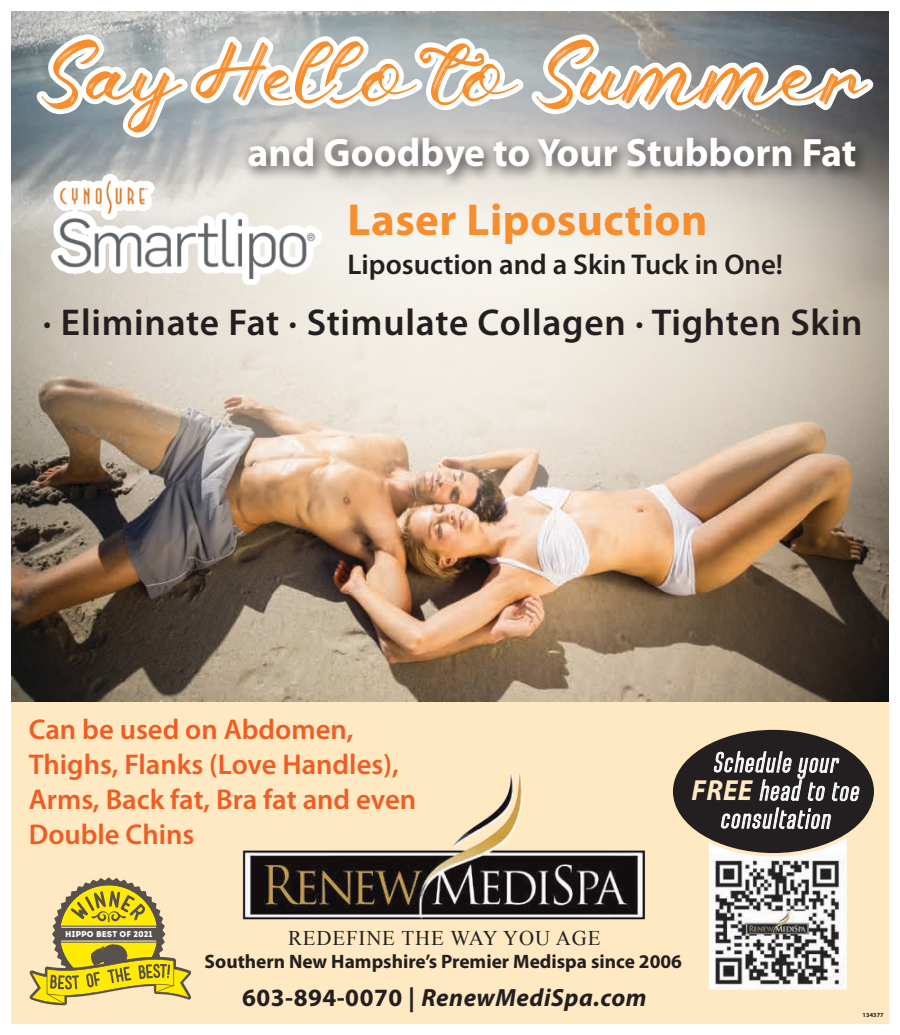
<style>
.page{position:relative;width:900px;height:1035px;background:#fff}
.page>*{position:absolute;margin:0;border:0;box-sizing:border-box;transform-origin:0 0}
.t1{font:52.75px "Sunny Brush";color:#f78d2d}
.t2{font:700 45px "Myriad Pro";letter-spacing:.01em;color:#f78d2d}
.t3{font:700 39.75px "Myriad Pro";color:#fff}
.t4{font:600 37.5px "Myriad Pro";letter-spacing:.02em;color:#231f20}
.t5{font:600 28.62px/35px "Myriad Pro";color:#ef5d24}
.t6{font:600 28.62px "Myriad Pro";color:#231f20}
.t7{font:italic 28px/28px "Ristretto Pro";color:#fff;text-align:center}
.t8{font:italic 700 25px "Myriad Pro";letter-spacing:.02em;color:#231f20}
.t9{font:20.88px "Times New Roman";letter-spacing:.04em;color:#231f20}
.t10{font:700 19.38px "Myriad Pro";color:#231f20}
.t11{font:8.38px "Intro";letter-spacing:.005em;color:#fff}
.t12{font:700 6.25px "Myriad Pro";letter-spacing:.01em;color:#231f20}
.s1{font-family:"Myriad Pro";font-weight:700;font-size:29.25px;color:#ffe9c2}
.s2{font-style:normal}
</style>
<div class="page">
<div style="left:11px;top:696px;width:878px;height:328px;background:#ffe9c2"></div>
<img style="left:11px;top:540px;width:878px;height:162px">
<img style="left:11px;top:328px;width:878px;height:212px">
<svg style="left:659px;top:218px;width:230px;height:110px;background:#d5cdc0"></svg>
<svg style="left:30px;top:970px;width:161px;height:35px"></svg>
<svg style="left:31px;top:877px;width:158px;height:127px"></svg>
<div style="left:671px;top:728px;width:205px;height:127px;background:#231f20;border-radius:50%"></div>
<svg style="left:714px;top:751px;width:146px;height:50px"></svg>
<svg style="left:704px;top:808px;width:148px;height:182px"></svg>
<img style="left:242px;top:764px;width:456px;height:156px">
<svg style="left:11px;top:218px;width:156px;height:289px;background:#a29483"></svg>
<svg style="left:11px;top:11px;width:90px;height:207px"></svg>
<svg style="left:101px;top:11px;width:101px;height:382px"></svg>
<svg style="left:202px;top:218px;width:457px;height:175px;background:#f0ebe1"></svg>
<svg style="left:503px;top:11px;width:386px;height:207px"></svg>
<svg style="left:150px;top:11px;width:353px;height:274px"></svg>
<div style="left:241px;top:129px;width:630px;height:61px;background:#231f20;opacity:.75"></div>
<p class="t1" style="left:39px;top:49px;width:829px">Say He lo to Summer</p>
<p class="t1" style="left:296px;top:49px;width:39px">l</p>
<p class="t3" style="left:248px;top:127px;width:611px">and Goodbye to Your Stubborn Fat</p>
<p class="t2" style="left:348px;top:191px;width:361px">Laser Liposuction</p>
<p class="t6" style="left:348px;top:246px;width:437px">Liposuction and a Skin Tuck in One!</p>
<p class="t4" style="left:43px;top:298px;width:821px">· Eliminate Fat · Stimulate Collagen · Tighten Skin</p>
<p class="t5" style="left:29px;top:711px;width:389px">Can be used on Abdomen,<br>Thighs, Flanks (Love Handles),<br>Arms, Back fat, Bra fat and even<br>Double Chins</p>
<p class="t7" style="left:692px;top:749px;width:174px">Schedule your<br><span class="s1">FR EE</span> head to toe consultation</p>
<p class="t11" style="left:65px;top:929px;width:89px">HIPPO BEST OF 2021</p>
<p class="t9" style="left:288px;top:924px;width:314px">REDEFINE THE WAY YOU AGE</p>
<p class="t10" style="left:205px;top:949px;width:479px">Southern New Hampshire’s Premier Medispa since 2006</p>
<p class="t8" style="left:242px;top:981px;width:406px"><span class="s2">603-894-0070 |</span> RenewMediSpa.com</p>
<p class="t12" style="left:863px;top:1011px;width:23px">134377</p>
</div>
